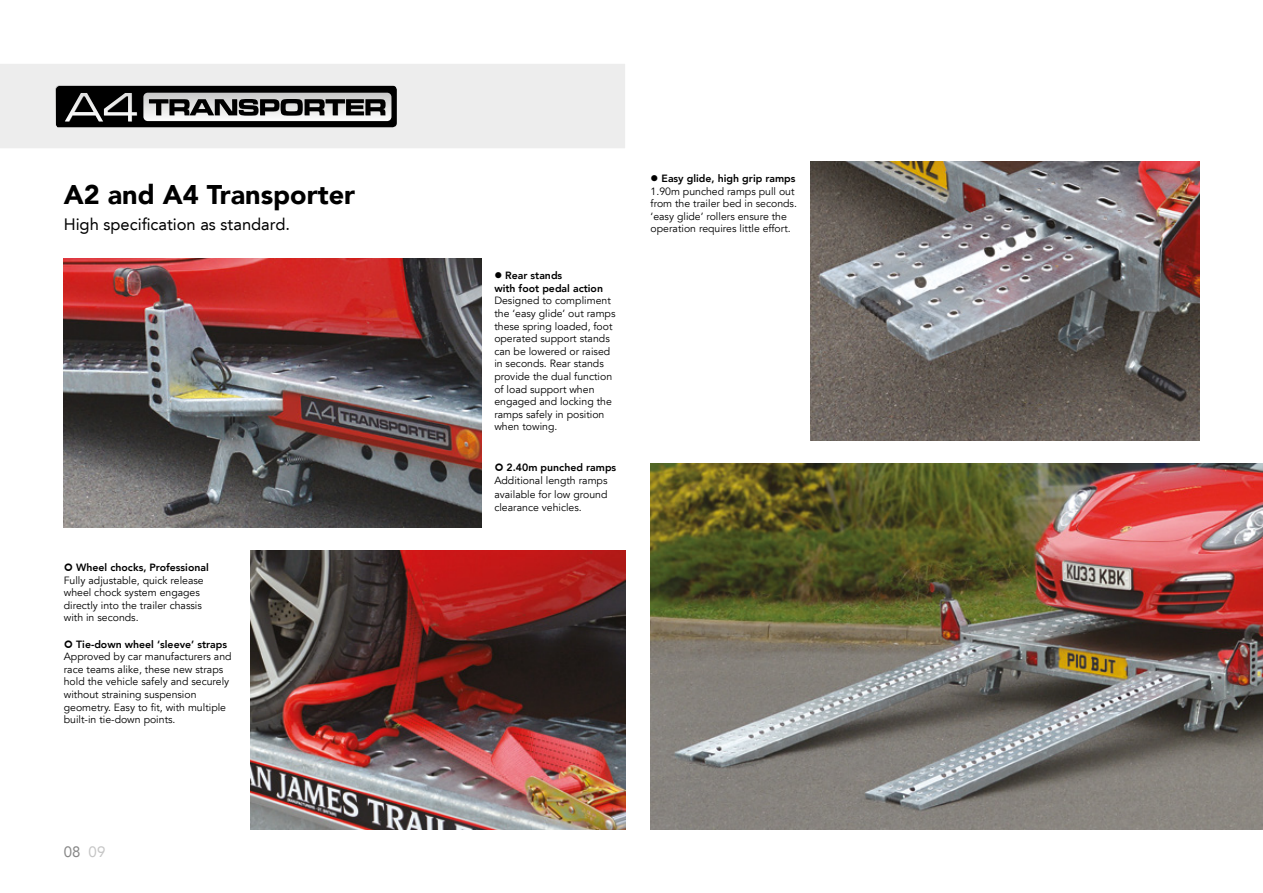
<style>
.page{position:relative;width:1263px;height:893px;background:#fff}
.page>*{position:absolute;margin:0;border:0;box-sizing:border-box;transform-origin:0 0}
.t1{font:900 27px "Avenir LT";color:#000}
.t2{font:16.5px "Avenir LT";color:#000}
.t3{font:15px "Avenir LT";color:#878787}
.t4{font:10.5px/12.6px "Avenir LT";color:#000}
.t5{font:800 10.5px/12.6px "Avenir LT";color:#000}
.s1{color:#c6c6c6}
.s2{font-weight:800}
</style>
<div class="page">
<img style="left:810px;top:161px;width:389px;height:280px">
<img style="left:64px;top:258px;width:418px;height:269px">
<img style="left:651px;top:463px;width:612px;height:366px">
<img style="left:251px;top:550px;width:374px;height:279px">
<div style="left:0;top:64px;width:625px;height:84px;background:#ededed"></div>
<svg style="left:55px;top:86px;width:342px;height:41px;background:#575757"></svg>
<h1 class="t1" style="left:64px;top:179px;width:293px">A2 and A4 Transporter</h1>
<h2 class="t2" style="left:64px;top:214px;width:228px">High specification as standard.</h2>
<p class="t5" style="left:76px;top:561px;width:134px">Wheel chocks, Professional</p>
<p class="t4" style="left:64px;top:574px;width:142px">Fully adjustable, quick release wheel chock system engages directly into the trailer chassis with in seconds.</p>
<p class="t5" style="left:76px;top:638px;width:152px">Tie-down wheel ‘sleeve’ straps</p>
<p class="t4" style="left:64px;top:650px;width:169px">Approved by car manufacturers and race teams alike, these new straps hold the vehicle safely and securely without straining suspension geometry. Easy to fit, with multiple built-in tie-down points.</p>
<h3 class="t3" style="left:64px;top:842px;width:43px">08 <span class="s1">09</span></h3>
<p class="t5" style="left:494px;top:269px;width:110px">● Rear stands<br>with foot pedal action</p>
<p class="t4" style="left:494px;top:295px;width:123px">Designed to compliment the ‘easy glide’ out ramps these spring loaded, foot operated support stands can be lowered or raised in seconds. Rear stands provide the dual function of load support when engaged and locking the ramps safely in position when towing.</p>
<p class="t5" style="left:507px;top:461px;width:111px">2.40m punched ramps</p>
<p class="t4" style="left:494px;top:474px;width:115px;line-height:13.5px;text-align:justify">Additional length ramps available for low ground clearance vehicles.</p>
<p class="t4" style="left:651px;top:172px;width:148px">● <span class="s2">Easy glide, high grip ramps<br></span>1.90m punched ramps pull out from the trailer bed in seconds. ‘easy glide’ rollers ensure the operation requires little effort.</p>
</div>
